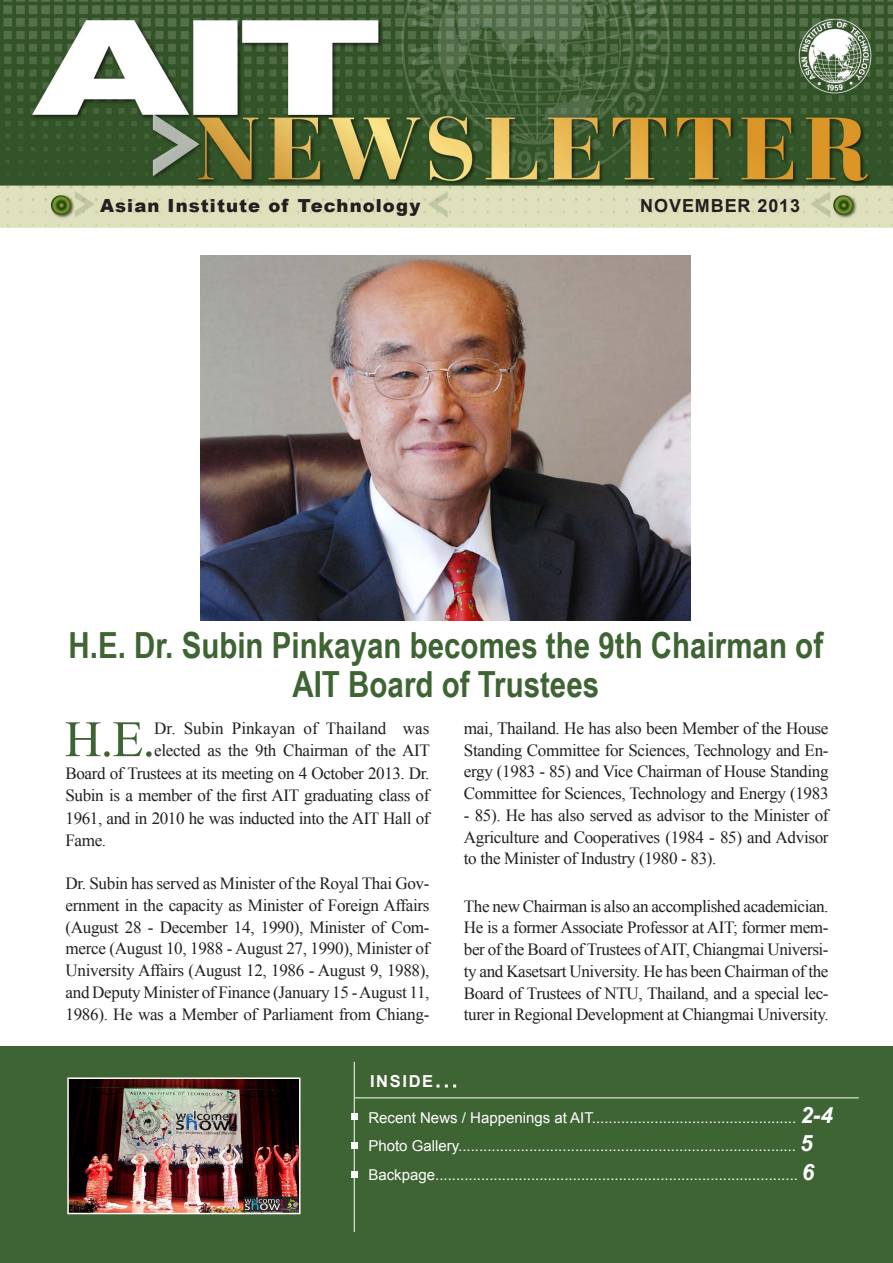
<style>
.page{position:relative;width:893px;height:1263px;background:#fff}
.page>*{position:absolute;margin:0;border:0;box-sizing:border-box;transform-origin:0 0}
.body{font:51.15px "Times New Roman";color:#3f6433}
.t1{font:700 36px/39px "Arial Narrow";color:#3f6433;text-align:center}
.t2{font:900 18px "Arial";letter-spacing:.06em;color:#231f20}
.t3{font:700 18px "Arial";letter-spacing:.05em;color:#231f20}
.body-2{font:17.25px "Times New Roman";letter-spacing:-.02em;color:#231f20}
.body-3{font:17.1px/21.8px "Times New Roman";letter-spacing:-.02em;color:#231f20;text-align:justify}
.body-4{font:17.1px "Times New Roman";color:#231f20}
.t4{font:15px "Arial";color:#fff}
.s1{font-size:17.1px}
.s2{font-size:17.25px}
.s3{font-weight:700;font-style:italic;font-size:22.5px}
</style>
<div class="page">
<img style="left:0;top:0;width:893px;height:228px">
<div style="left:0;top:1046px;width:893px;height:217px;background:#3f6433"></div>
<div style="left:351px;top:1113px;width:7px;height:7px;background:#fff"></div>
<div style="left:351px;top:1142px;width:7px;height:7px;background:#fff"></div>
<hr style="left:354px;top:1062px;width:1px;height:170px;background:#fff">
<hr style="left:355px;top:1097px;width:504px;height:1px;background:#fff">
<svg style="left:445px;top:1084px;width:11px;height:3px"></svg>
<div style="left:351px;top:1171px;width:7px;height:7px;background:#fff"></div>
<img style="left:201px;top:255px;width:489px;height:366px">
<img style="left:70px;top:1080px;width:228px;height:131px">
<div style="left:67px;top:1077px;width:234px;height:137px;border:2px solid #fff"></div>
<p class="t2" style="left:100px;top:193px;width:322px">Asian Institute of Technology</p>
<p class="t3" style="left:640px;top:194px;width:161px">NOVEMBER 2013</p>
<p class="t1" style="left:68px;top:624px;width:756px">H.E. Dr. Subin Pinkayan becomes the 9th Chairman of<br>AIT Board of Trustees</p>
<p class="body-2" style="left:464px;top:716px;width:366px">mai, Thailand. He has also been Member of the <span class="s1">House</span></p>
<p class="body-3" style="left:464px;top:739px;width:366px">Standing Committee for Sciences, Technology and En&shy;ergy (1983 - 85) and Vice Chairman of House Standing Committee for Sciences, Technology and Energy (1983</p>
<p class="body-3" style="left:464px;top:804px;width:366px">- 85). He has also served as advisor to the Minister of Agriculture and Cooperatives (1984 - 85) and Advisor to the Minister of Industry (1980 - 83).</p>
<p class="body-3" style="left:464px;top:895px;width:366px">The new Chairman is also an accomplished academician.<br>He is a former Associate Professor at AIT; former mem&shy;ber of the Board of Trustees of AIT, Chiangmai Universi&shy;ty and Kasetsart University. He has been Chairman of the Board of Trustees of NTU, Thailand, and a special lec&shy;turer in Regional Development at Chiangmai University.</p>
<p class="body" style="left:65px;top:705px;width:92px">H.E.</p>
<p class="body-4" style="left:154px;top:716px;width:277px">Dr. Subin Pinkayan of Thailand was</p>
<p class="body-3" style="left:154px;top:739px;width:277px">elected as the 9th Chairman of the AIT</p>
<p class="body-3" style="left:66px;top:762px;width:365px">Board of Trustees at its meeting on 4 October 2013. Dr.</p>
<p class="body-3" style="left:66px;top:784px;width:365px">Subin is a member of the first AIT graduating class of</p>
<p class="body-3" style="left:66px;top:807px;width:365px">1961, and in 2010 he was inducted into the AIT Hall of</p>
<p class="body-3" style="left:66px;top:829px;width:42px">Fame.</p>
<p class="body-3" style="left:66px;top:872px;width:365px">Dr. Subin has served as Minister of the Royal Thai Gov&shy;ernment in the capacity as Minister of Foreign Affairs (August 28 - December 14, 1990), Minister of Com&shy;merce (August 10, 1988 - August 27, 1990), Minister of University Affairs (August 12, 1986 - August 9, 1988), and Deputy Minister of Finance (January 15 - August 11, 1986). He was a Member of Parliament from Chi<span class="s2">ang-</span></p>
<p class="t4" style="left:368px;top:1107px;width:466px">Recent News / Happenings at AIT................................................. <span class="s3">2-4</span></p>
<p class="t4" style="left:368px;top:1136px;width:446px">Photo Gallery................................................................................. <span class="s3">5</span></p>
<p class="t4" style="left:368px;top:1164px;width:447px">Backpage....................................................................................... <span class="s3">6</span></p>
</div>
